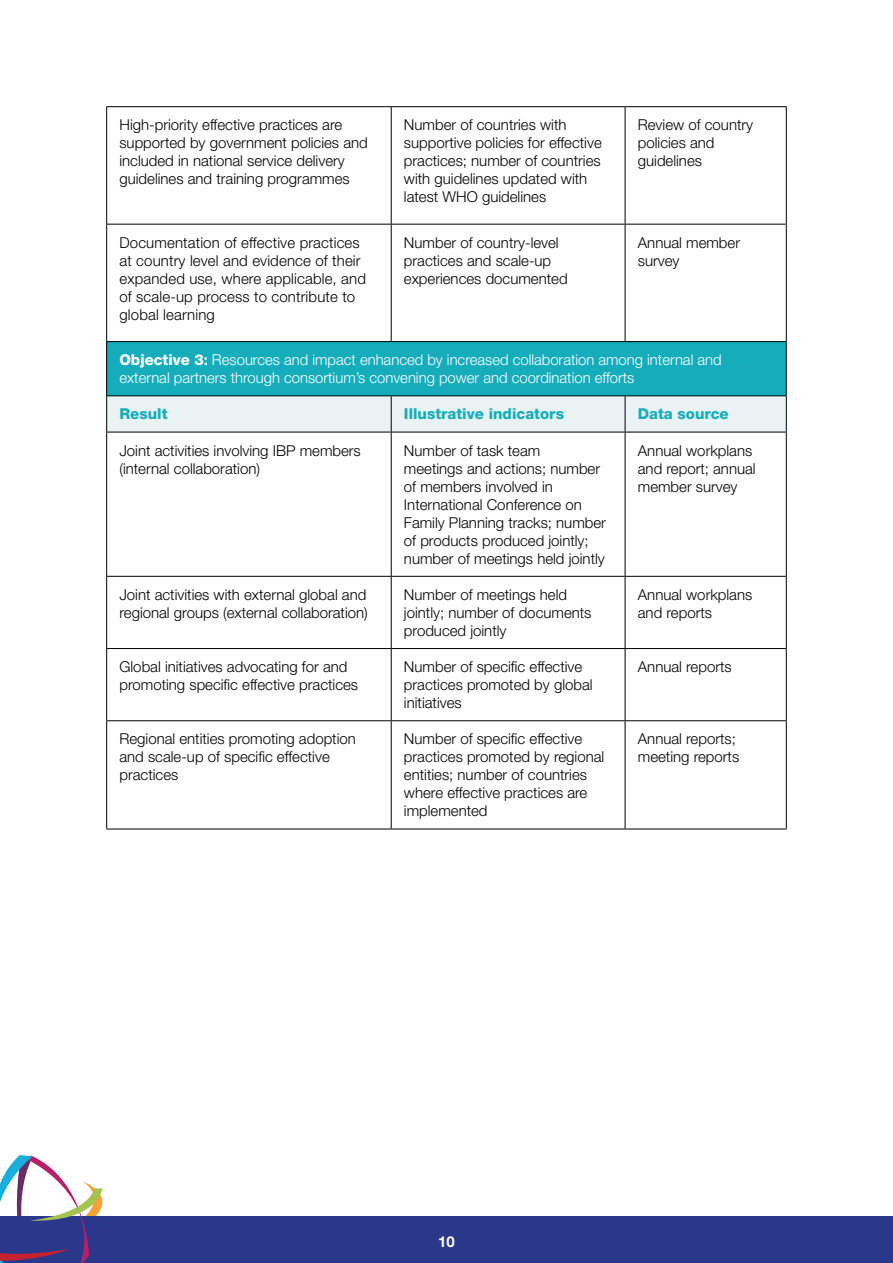
<style>
.page{position:relative;width:893px;height:1263px;background:#fff}
.page>*{position:absolute;margin:0;border:0;box-sizing:border-box;transform-origin:0 0}
.t1{font:300 15px/18px "Helvetica Neue LT Std";color:#000}
.t2{font:300 15px/18px "Helvetica Neue LT Std";color:#fff}
.t3{font:800 15px "Helvetica Neue LT Std";color:#15adbc}
.t4{font:700 15px "Helvetica Neue LT Std";color:#fff}
.s1{font-weight:800}
.s2{font-weight:700}
</style>
<div class="page">
<div style="left:0;top:1216px;width:893px;height:47px;background:#2a388c"></div>
<svg style="left:0;top:1155px;width:103px;height:108px"></svg>
<div style="left:107px;top:342px;width:679px;height:54px;background:#15adbc"></div>
<div style="left:107px;top:396px;width:679px;height:36px;background:#e9f3f4"></div>
<hr style="left:106px;top:106px;width:285px;height:1px;background:#000">
<hr style="left:391px;top:106px;width:234px;height:1px;background:#000">
<hr style="left:625px;top:106px;width:162px;height:1px;background:#000">
<hr style="left:106px;top:224px;width:285px;height:1px;background:#000">
<hr style="left:391px;top:224px;width:234px;height:1px;background:#000">
<hr style="left:625px;top:224px;width:162px;height:1px;background:#000">
<hr style="left:106px;top:341px;width:285px;height:1px;background:#000">
<hr style="left:391px;top:341px;width:234px;height:1px;background:#000">
<hr style="left:625px;top:341px;width:162px;height:1px;background:#000">
<hr style="left:106px;top:576px;width:285px;height:1px;background:#000">
<hr style="left:391px;top:576px;width:234px;height:1px;background:#000">
<hr style="left:625px;top:576px;width:162px;height:1px;background:#000">
<hr style="left:106px;top:648px;width:285px;height:1px;background:#000">
<hr style="left:391px;top:648px;width:234px;height:1px;background:#000">
<hr style="left:625px;top:648px;width:162px;height:1px;background:#000">
<hr style="left:106px;top:720px;width:285px;height:1px;background:#000">
<hr style="left:391px;top:720px;width:234px;height:1px;background:#000">
<hr style="left:625px;top:720px;width:162px;height:1px;background:#000">
<hr style="left:106px;top:829px;width:285px;height:1px;background:#000">
<hr style="left:391px;top:829px;width:234px;height:1px;background:#000">
<hr style="left:625px;top:829px;width:162px;height:1px;background:#000">
<hr style="left:106px;top:107px;width:1px;height:117px;background:#000">
<hr style="left:106px;top:224px;width:1px;height:117px;background:#000">
<hr style="left:106px;top:342px;width:1px;height:53px;background:#000">
<hr style="left:106px;top:432px;width:1px;height:144px;background:#000">
<hr style="left:106px;top:577px;width:1px;height:71px;background:#000">
<hr style="left:106px;top:649px;width:1px;height:71px;background:#000">
<hr style="left:106px;top:721px;width:1px;height:108px;background:#000">
<hr style="left:391px;top:107px;width:1px;height:117px;background:#000">
<hr style="left:625px;top:107px;width:1px;height:117px;background:#000">
<hr style="left:786px;top:107px;width:1px;height:117px;background:#000">
<hr style="left:391px;top:224px;width:1px;height:117px;background:#000">
<hr style="left:625px;top:224px;width:1px;height:117px;background:#000">
<hr style="left:786px;top:224px;width:1px;height:117px;background:#000">
<hr style="left:786px;top:342px;width:1px;height:53px;background:#000">
<hr style="left:391px;top:432px;width:1px;height:144px;background:#000">
<hr style="left:625px;top:432px;width:1px;height:144px;background:#000">
<hr style="left:786px;top:432px;width:1px;height:144px;background:#000">
<hr style="left:391px;top:577px;width:1px;height:71px;background:#000">
<hr style="left:625px;top:577px;width:1px;height:71px;background:#000">
<hr style="left:786px;top:577px;width:1px;height:71px;background:#000">
<hr style="left:391px;top:649px;width:1px;height:71px;background:#000">
<hr style="left:625px;top:649px;width:1px;height:71px;background:#000">
<hr style="left:786px;top:649px;width:1px;height:71px;background:#000">
<hr style="left:391px;top:721px;width:1px;height:108px;background:#000">
<hr style="left:625px;top:721px;width:1px;height:108px;background:#000">
<hr style="left:786px;top:721px;width:1px;height:108px;background:#000">
<hr style="left:106px;top:395px;width:285px;height:1px;background:#000">
<hr style="left:106px;top:396px;width:1px;height:36px;background:#000">
<hr style="left:106px;top:432px;width:285px;height:1px;background:#000">
<hr style="left:391px;top:395px;width:234px;height:1px;background:#000">
<hr style="left:391px;top:396px;width:1px;height:36px;background:#000">
<hr style="left:391px;top:432px;width:234px;height:1px;background:#000">
<hr style="left:625px;top:395px;width:162px;height:1px;background:#000">
<hr style="left:625px;top:396px;width:1px;height:36px;background:#000">
<hr style="left:786px;top:396px;width:1px;height:36px;background:#000">
<hr style="left:625px;top:432px;width:162px;height:1px;background:#000">
<p class="t1" style="left:119px;top:115px;width:250px">High-priority effective practices are supported by government policies and included in national service delivery guidelines and training programmes</p>
<p class="t1" style="left:404px;top:115px;width:199px">Number of countries with supportive policies for effective practices; number of countries with guidelines updated with latest WHO guidelines</p>
<p class="t1" style="left:638px;top:115px;width:117px">Review of country policies and guidelines</p>
<p class="t1" style="left:119px;top:233px;width:248px">Documentation of effective practices at country level and evidence of their expanded use, where applicable, and of scale-up process to contribute to global learning</p>
<p class="t1" style="left:404px;top:233px;width:165px">Number of country-level practices and scale-up experiences documented</p>
<p class="t1" style="left:638px;top:233px;width:104px">Annual member survey</p>
<p class="t2" style="left:119px;top:350px;width:604px"><span class="s1">Objective 3</span><span class="s2">:</span> Resources and impact enhanced by increased collaboration among internal and external partners through consortium’s convening power and coordination efforts</p>
<p class="t3" style="left:119px;top:405px;width:50px">Result</p>
<p class="t3" style="left:404px;top:405px;width:162px">Illustrative indicators</p>
<p class="t3" style="left:638px;top:405px;width:92px">Data source</p>
<p class="t1" style="left:119px;top:441px;width:243px">Joint activities involving IBP members (internal collaboration)</p>
<p class="t1" style="left:404px;top:441px;width:203px">Number of task team<br>meetings and actions; number of members involved in<br>International Conference on<br>Family Planning tracks; number of products produced jointly; number of meetings held jointly</p>
<p class="t1" style="left:638px;top:441px;width:119px">Annual workplans and report; annual member survey</p>
<p class="t1" style="left:119px;top:585px;width:250px">Joint activities with external global and regional groups (external collaboration)</p>
<p class="t1" style="left:404px;top:585px;width:189px">Number of meetings held jointly; number of documents produced jointly</p>
<p class="t1" style="left:638px;top:585px;width:116px">Annual workplans and reports</p>
<p class="t1" style="left:119px;top:657px;width:240px">Global initiatives advocating for and promoting specific effective practices</p>
<p class="t1" style="left:404px;top:657px;width:190px">Number of specific effective practices promoted by global initiatives</p>
<p class="t1" style="left:638px;top:657px;width:95px">Annual reports</p>
<p class="t1" style="left:119px;top:730px;width:238px">Regional entities promoting adoption and scale-up of specific effective practices</p>
<p class="t1" style="left:404px;top:730px;width:202px">Number of specific effective practices promoted by regional entities; number of countries where effective practices are implemented</p>
<p class="t1" style="left:638px;top:730px;width:103px">Annual reports; meeting reports</p>
<p class="t4" style="left:438px;top:1232px;width:18px">10</p>
</div>
